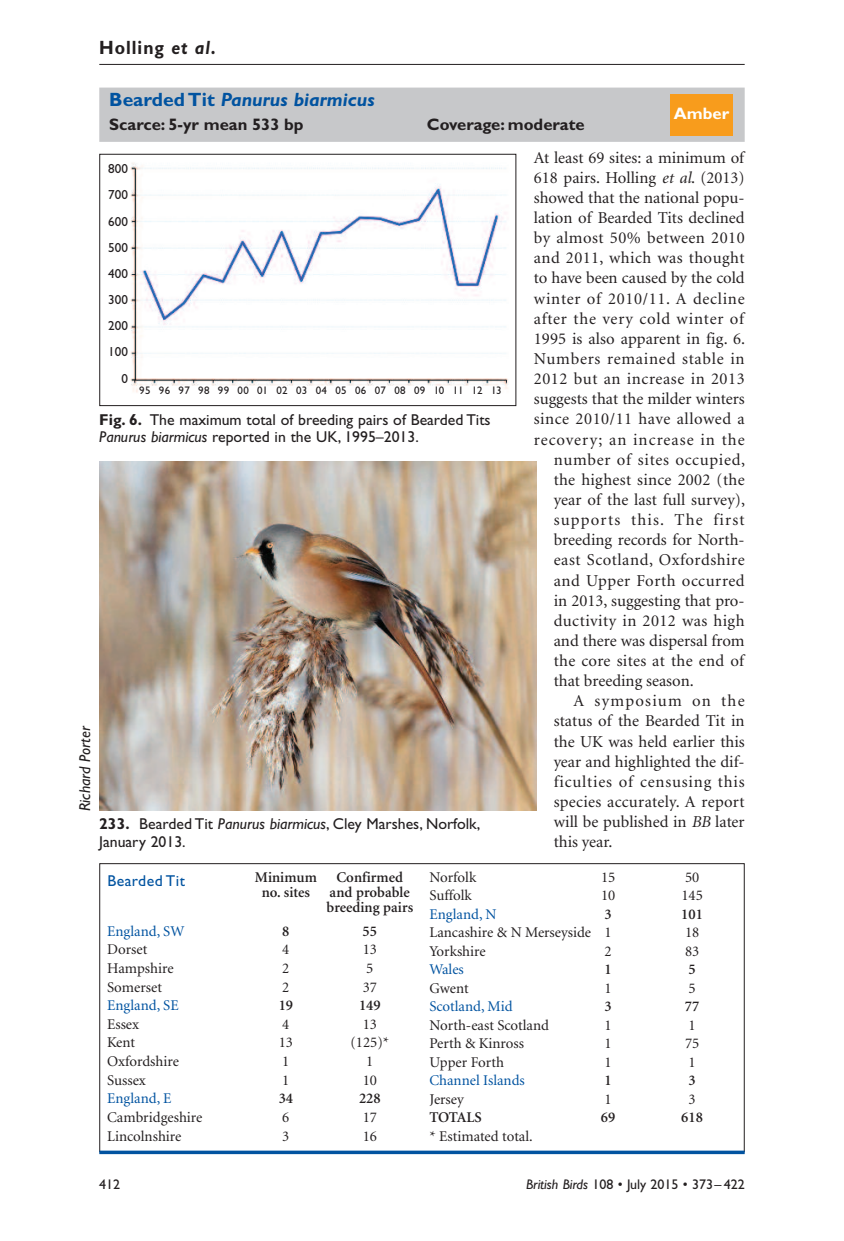
<style>
.page{position:relative;width:844px;height:1241px;background:#fff}
.page>*{position:absolute;margin:0;border:0;box-sizing:border-box;transform-origin:0 0}
.t1{font:italic 700 19.25px "Gill Sans";color:#0153a0}
.t2{font:700 19.25px "Gill Sans";letter-spacing:.055em;color:#231f20;scale:.91 1}
.t3{font:16.62px "Minion";letter-spacing:.015em;color:#231f20}
.t4{font:16.62px "Minion";letter-spacing:.045em;color:#231f20}
.t5{font:16.62px "Minion";letter-spacing:.035em;color:#231f20}
.t6{font:700 16.62px "Gill Sans";color:#231f20}
.t7{font:16.62px "Minion";letter-spacing:.07em;color:#231f20}
.t8{font:16.62px "Minion";letter-spacing:.06em;color:#231f20}
.t9{font:16.62px "Minion";letter-spacing:.05em;color:#231f20}
.t10{font:16.62px "Minion";letter-spacing:.04em;color:#231f20}
.t11{font:700 16.62px "Gill Sans";color:#fff}
.t12{font:15.75px/17.5px "Gill Sans";color:#231f20}
.t13{font:italic 15.75px "Gill Sans";color:#231f20}
.t14{font:15.75px "Gill Sans";letter-spacing:.025em;color:#0153a0}
.t15{font:14.88px "Minion";color:#231f20}
.t16{font:600 14.88px/15.2px "Minion";color:#231f20}
.t17{font:14.88px "Minion";color:#0153a0}
.t18{font:14px "Gill Sans";color:#231f20}
.t19{font:13.12px/26.2px "Gill Sans";color:#231f20;text-align:right}
.t20{font:10.85px "Gill Sans";letter-spacing:.03em;color:#231f20}
.s1{font-style:italic}
.s2{font-style:normal}
.s3{font-weight:700}
</style>
<div class="page">
<div style="left:99px;top:88px;width:645px;height:54px;background:#c7c8ca"></div>
<hr style="left:99px;top:64px;width:645px;height:1px;background:#231f20">
<hr style="left:99px;top:1150px;width:645px;height:3px;background:#0153a0">
<img style="left:99px;top:461px;width:437px;height:349px">
<img style="left:130px;top:162px;width:378px;height:231px">
<div style="left:99px;top:154px;width:417px;height:252px;border:1px solid #231f20"></div>
<div style="left:139px;top:386px;width:362px;height:15px;background:#fff"></div>
<div style="left:670px;top:95px;width:62px;height:41px;background:#f89c1c"></div>
<p class="t2" style="left:99px;top:41px;width:129px">Holling <span class="s1">et al</span>.</p>
<p class="t1" style="left:109px;top:92px;width:267px"><span class="s2">Bearded Tit</span> Panurus biarmicus</p>
<p class="t6" style="left:109px;top:118px;width:196px">Scarce: 5-yr mean 533 bp</p>
<p class="t6" style="left:427px;top:118px;width:159px">Coverage: moderate</p>
<p class="t3" style="left:533px;top:151px;width:212px">At least 69 sites: a minimum of</p>
<p class="t3" style="left:533px;top:171px;width:212px">618 pairs. Holling <span class="s1">et al</span>. (2013)</p>
<p class="t3" style="left:533px;top:191px;width:212px">showed that the national popu-</p>
<p class="t3" style="left:533px;top:211px;width:212px">lation of Bearded Tits declined</p>
<p class="t3" style="left:533px;top:231px;width:212px">by almost 50% between 2010</p>
<p class="t3" style="left:533px;top:251px;width:212px">and 2011, which was thought</p>
<p class="t3" style="left:533px;top:271px;width:212px">to have been caused by the cold</p>
<p class="t4" style="left:533px;top:292px;width:212px">winter of 2010/11. A decline</p>
<p class="t4" style="left:533px;top:312px;width:212px">after the very cold winter of</p>
<p class="t3" style="left:533px;top:332px;width:213px">1995 is also apparent in fig. 6.</p>
<p class="t4" style="left:533px;top:352px;width:212px">Numbers remained stable in</p>
<p class="t5" style="left:533px;top:372px;width:212px">2012 but an increase in 2013</p>
<p class="t3" style="left:533px;top:392px;width:212px">suggests that the milder winters</p>
<p class="t5" style="left:533px;top:412px;width:212px">since 2010/11 have allowed a</p>
<p class="t8" style="left:533px;top:432px;width:212px">recovery; an increase in the</p>
<p class="t10" style="left:553px;top:453px;width:193px">number of sites occupied,</p>
<p class="t3" style="left:553px;top:473px;width:192px">the highest since 2002 (the</p>
<p class="t3" style="left:553px;top:493px;width:193px">year of the last full survey),</p>
<p class="t7" style="left:553px;top:513px;width:192px">supports this. The first</p>
<p class="t3" style="left:553px;top:533px;width:192px">breeding records for North-</p>
<p class="t5" style="left:553px;top:553px;width:192px">east Scotland, Oxfordshire</p>
<p class="t3" style="left:553px;top:573px;width:192px">and Upper Forth occurred</p>
<p class="t3" style="left:553px;top:593px;width:192px">in 2013, suggesting that pro-</p>
<p class="t3" style="left:553px;top:614px;width:192px">ductivity in 2012 was high</p>
<p class="t3" style="left:553px;top:634px;width:192px">and there was dispersal from</p>
<p class="t3" style="left:553px;top:654px;width:192px">the core sites at the end of</p>
<p class="t3" style="left:553px;top:674px;width:141px">that breeding season.</p>
<p class="t7" style="left:573px;top:694px;width:173px">A symposium on the</p>
<p class="t3" style="left:553px;top:714px;width:192px">status of the Bearded Tit in</p>
<p class="t3" style="left:553px;top:734px;width:192px">the UK was held earlier this</p>
<p class="t3" style="left:553px;top:754px;width:192px">year and highlighted the dif-</p>
<p class="t9" style="left:553px;top:775px;width:192px">ficulties of censusing this</p>
<p class="t3" style="left:553px;top:795px;width:192px">species accurately. A report</p>
<p class="t3" style="left:553px;top:815px;width:192px">will be published in <span class="s1">BB</span> later</p>
<p class="t3" style="left:553px;top:835px;width:60px">this year.</p>
<p class="t11" style="left:673px;top:107px;width:57px">Amber</p>
<p class="t19" style="left:108px;top:157px;width:21px">800<br>700<br>600<br>500<br>400<br>300<br>200<br>100<br>0</p>
<p class="t20" style="left:139px;top:386px;width:364px">95 96 97 98 99 00 01 02 03 04 05 06 07 08 09 10 11 12 13</p>
<p class="t12" style="left:99px;top:412px;width:393px"><span class="s3">Fig. 6.</span> The maximum total of breeding pairs of Bearded Tits<br><span class="s1">Panurus biarmicus</span> reported in the UK, 1995–2013.</p>
<p class="t13" style="left:79px;top:810px;width:86px;rotate:-90deg">Richard Porter</p>
<p class="t12" style="left:99px;top:816px;width:382px"><span class="s3">233.</span> Bearded Tit <span class="s1">Panurus biarmicus</span>, Cley Marshes, Norfolk,<br>January 2013.</p>
<p class="t14" style="left:107px;top:874px;width:79px">Bearded Tit</p>
<p class="t16" style="left:255px;top:870px;width:63px">Minimum</p>
<p class="t16" style="left:336px;top:870px;width:68px">Confirmed</p>
<p class="t16" style="left:261px;top:885px;width:50px">no. sites</p>
<p class="t16" style="left:326px;top:885px;width:88px">and probable breeding pairs</p>
<p class="t17" style="left:107px;top:924px;width:79px">England, SW</p>
<p class="t16" style="left:282px;top:924px;width:9px">8</p>
<p class="t16" style="left:362px;top:924px;width:16px">55</p>
<p class="t15" style="left:107px;top:943px;width:42px">Dorset</p>
<p class="t15" style="left:282px;top:943px;width:9px">4</p>
<p class="t15" style="left:362px;top:943px;width:16px">13</p>
<p class="t15" style="left:107px;top:962px;width:68px">Hampshire</p>
<p class="t15" style="left:282px;top:962px;width:9px">2</p>
<p class="t15" style="left:366px;top:962px;width:9px">5</p>
<p class="t15" style="left:107px;top:980px;width:56px">Somerset</p>
<p class="t15" style="left:282px;top:980px;width:9px">2</p>
<p class="t15" style="left:362px;top:980px;width:16px">37</p>
<p class="t17" style="left:107px;top:999px;width:73px">England, SE</p>
<p class="t16" style="left:278px;top:998px;width:16px">19</p>
<p class="t16" style="left:359px;top:998px;width:23px">149</p>
<p class="t15" style="left:107px;top:1018px;width:33px">Essex</p>
<p class="t15" style="left:282px;top:1018px;width:9px">4</p>
<p class="t15" style="left:362px;top:1018px;width:16px">13</p>
<p class="t15" style="left:107px;top:1036px;width:30px">Kent</p>
<p class="t15" style="left:279px;top:1036px;width:16px">13</p>
<p class="t15" style="left:350px;top:1036px;width:40px">(125)*</p>
<p class="t15" style="left:107px;top:1055px;width:73px">Oxfordshire</p>
<p class="t15" style="left:282px;top:1055px;width:9px">1</p>
<p class="t15" style="left:366px;top:1055px;width:9px">1</p>
<p class="t15" style="left:107px;top:1073px;width:40px">Sussex</p>
<p class="t15" style="left:282px;top:1073px;width:9px">1</p>
<p class="t15" style="left:362px;top:1073px;width:16px">10</p>
<p class="t17" style="left:107px;top:1092px;width:66px">England, E</p>
<p class="t16" style="left:278px;top:1091px;width:16px">34</p>
<p class="t16" style="left:359px;top:1091px;width:23px">228</p>
<p class="t15" style="left:107px;top:1111px;width:97px">Cambridgeshire</p>
<p class="t15" style="left:282px;top:1111px;width:9px">6</p>
<p class="t15" style="left:362px;top:1111px;width:16px">17</p>
<p class="t15" style="left:107px;top:1129px;width:76px">Lincolnshire</p>
<p class="t15" style="left:282px;top:1129px;width:9px">3</p>
<p class="t15" style="left:362px;top:1129px;width:16px">16</p>
<p class="t15" style="left:429px;top:871px;width:48px">Norfolk</p>
<p class="t15" style="left:601px;top:871px;width:16px">15</p>
<p class="t15" style="left:684px;top:871px;width:16px">50</p>
<p class="t15" style="left:429px;top:889px;width:44px">Suffolk</p>
<p class="t15" style="left:601px;top:889px;width:16px">10</p>
<p class="t15" style="left:681px;top:889px;width:23px">145</p>
<p class="t17" style="left:429px;top:907px;width:69px">England, N</p>
<p class="t16" style="left:604px;top:907px;width:9px">3</p>
<p class="t16" style="left:681px;top:907px;width:23px">101</p>
<p class="t15" style="left:429px;top:926px;width:184px">Lancashire &amp; N Merseyside 1</p>
<p class="t15" style="left:684px;top:926px;width:16px">18</p>
<p class="t15" style="left:429px;top:944px;width:58px">Yorkshire</p>
<p class="t15" style="left:604px;top:944px;width:9px">2</p>
<p class="t15" style="left:684px;top:944px;width:16px">83</p>
<p class="t17" style="left:429px;top:963px;width:36px">Wales</p>
<p class="t16" style="left:604px;top:962px;width:9px">1</p>
<p class="t16" style="left:688px;top:962px;width:9px">5</p>
<p class="t15" style="left:429px;top:981px;width:41px">Gwent</p>
<p class="t15" style="left:604px;top:981px;width:9px">1</p>
<p class="t15" style="left:688px;top:981px;width:9px">5</p>
<p class="t17" style="left:429px;top:1000px;width:85px">Scotland, Mid</p>
<p class="t16" style="left:604px;top:999px;width:9px">3</p>
<p class="t16" style="left:684px;top:999px;width:16px">77</p>
<p class="t15" style="left:429px;top:1018px;width:121px">North-east Scotland</p>
<p class="t15" style="left:604px;top:1018px;width:9px">1</p>
<p class="t15" style="left:688px;top:1018px;width:9px">1</p>
<p class="t15" style="left:429px;top:1037px;width:96px">Perth &amp; Kinross</p>
<p class="t15" style="left:604px;top:1037px;width:9px">1</p>
<p class="t15" style="left:684px;top:1037px;width:16px">75</p>
<p class="t15" style="left:429px;top:1055px;width:76px">Upper Forth</p>
<p class="t15" style="left:604px;top:1055px;width:9px">1</p>
<p class="t15" style="left:688px;top:1055px;width:9px">1</p>
<p class="t17" style="left:429px;top:1074px;width:97px">Channel Islands</p>
<p class="t16" style="left:604px;top:1073px;width:9px">1</p>
<p class="t16" style="left:688px;top:1073px;width:9px">3</p>
<p class="t15" style="left:429px;top:1092px;width:36px">Jersey</p>
<p class="t15" style="left:604px;top:1092px;width:9px">1</p>
<p class="t15" style="left:688px;top:1092px;width:9px">3</p>
<p class="t16" style="left:429px;top:1110px;width:54px">TOTALS</p>
<p class="t16" style="left:600px;top:1110px;width:16px">69</p>
<p class="t16" style="left:681px;top:1110px;width:23px">618</p>
<p class="t15" style="left:429px;top:1129px;width:105px">* Estimated total.</p>
<p class="t18" style="left:99px;top:1179px;width:22px">412</p>
<p class="t18" style="left:526px;top:1179px;width:220px"><span class="s1">British Birds</span> 108 • July 2015 • 373– 422</p>
</div>
